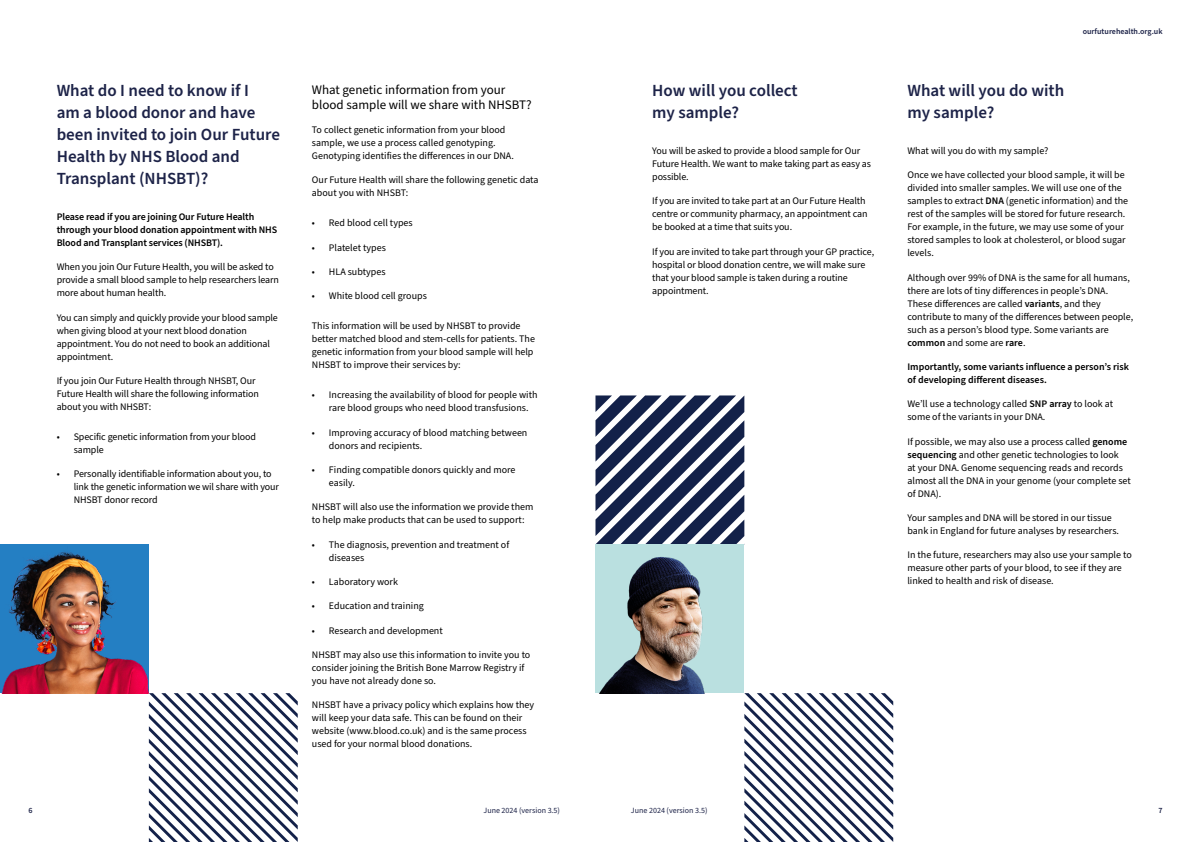
<style>
.page{position:relative;width:1191px;height:842px;background:#fff}
.page>*{position:absolute;margin:0;border:0;box-sizing:border-box;transform-origin:0 0}
.t1{font:600 17px/22px "Source Sans Pro";color:#1d2348}
.t2{font:13px/15px "Source Sans Pro";color:#000}
.t3{font:10px/13px "Source Sans Pro";color:#000}
.t4{font:600 10px/13px "Source Sans Pro";letter-spacing:-.01em;color:#000}
.t5{font:8px "Source Sans Pro";color:#1d2348}
.t6{font:600 8px "Source Sans Pro";color:#1d2348}
.s1{font-weight:600}
</style>
<div class="page">
<svg style="left:149px;top:693px;width:149px;height:149px"></svg>
<img style="left:0;top:544px;width:149px;height:149px">
<svg style="left:744px;top:693px;width:149px;height:149px"></svg>
<svg style="left:595px;top:395px;width:150px;height:149px"></svg>
<img style="left:595px;top:544px;width:149px;height:149px">
<h1 class="t1" style="left:57px;top:80px;width:225px">What do I need to know if I<br>am a blood donor and have been invited to join Our Future<br>Health by NHS Blood and<br>Transplant (NHSBT)?</h1>
<p class="t4" style="left:57px;top:210px;width:222px">Please read if you are joining Our Future Health through your blood donation appointment with NHS<br>Blood and Transplant services (NHSBT).</p>
<p class="t3" style="left:57px;top:261px;width:224px">When you join Our Future Health, you will be asked to provide a small blood sample to help researchers learn more about human health.</p>
<p class="t3" style="left:57px;top:311px;width:223px">You can simply and quickly provide your blood sample when giving blood at your next blood donation appointment. You do not need to book an additional appointment.</p>
<p class="t3" style="left:57px;top:374px;width:204px">If you join Our Future Health through NHSBT, Our<br>Future Health will share the following information about you with NHSBT:</p>
<p class="t3" style="left:74px;top:430px;width:184px;text-indent:-17px">• Specific genetic information from your blood sample</p>
<p class="t3" style="left:74px;top:468px;width:207px;text-indent:-17px">• Personally identifiable information about you, to link the genetic information we wil share with your<br>NHSBT donor record</p>
<h2 class="t2" style="left:312px;top:82px;width:221px">What genetic information from your blood sample will we share with NHSBT?</h2>
<p class="t3" style="left:312px;top:123px;width:203px">To collect genetic information from your blood sample, we use a process called genotyping.<br>Genotyping identifies the differences in our DNA.</p>
<p class="t3" style="left:312px;top:174px;width:228px">Our Future Health will share the following genetic data about you with NHSBT:</p>
<p class="t3" style="left:312px;top:217px;width:102px">• Red blood cell types</p>
<p class="t3" style="left:312px;top:241px;width:75px">• Platelet types</p>
<p class="t3" style="left:312px;top:265px;width:75px">• HLA subtypes</p>
<p class="t3" style="left:312px;top:290px;width:116px">• White blood cell groups</p>
<p class="t3" style="left:312px;top:320px;width:225px">This information will be used by NHSBT to provide better matched blood and stem-cells for patients. The genetic information from your blood sample will help NHSBT to improve their services by:</p>
<p class="t3" style="left:329px;top:389px;width:210px;text-indent:-17px">• Increasing the availability of blood for people with rare blood groups who need blood transfusions.</p>
<p class="t3" style="left:329px;top:426px;width:200px;text-indent:-17px">• Improving accuracy of blood matching between donors and recipients.</p>
<p class="t3" style="left:329px;top:463px;width:188px;text-indent:-17px">• Finding compatible donors quickly and more easily.</p>
<p class="t3" style="left:312px;top:501px;width:223px">NHSBT will also use the information we provide them to help make products that can be used to support:</p>
<p class="t3" style="left:329px;top:538px;width:182px;text-indent:-17px">• The diagnosis, prevention and treatment of diseases</p>
<p class="t3" style="left:312px;top:575px;width:88px">• Laboratory work</p>
<p class="t3" style="left:312px;top:600px;width:113px">• Education and training</p>
<p class="t3" style="left:312px;top:624px;width:132px">• Research and development</p>
<p class="t3" style="left:312px;top:649px;width:220px">NHSBT may also use this information to invite you to consider joining the British Bone Marrow Registry if you have not already done so.</p>
<p class="t3" style="left:312px;top:699px;width:224px">NHSBT have a privacy policy which explains how they will keep your data safe. This can be found on their website (www.blood.co.uk) and is the same process used for your normal blood donations.</p>
<h1 class="t1" style="left:652px;top:80px;width:147px">How will you collect my sample?</h1>
<p class="t3" style="left:652px;top:144px;width:220px">You will be asked to provide a blood sample for Our<br>Future Health. We want to make taking part as easy as possible.</p>
<p class="t3" style="left:652px;top:195px;width:217px">If you are invited to take part at an Our Future Health centre or community pharmacy, an appointment can be booked at a time that suits you.</p>
<p class="t3" style="left:652px;top:245px;width:223px">If you are invited to take part through your GP practice, hospital or blood donation centre, we will make sure that your blood sample is taken during a routine appointment.</p>
<p class="t6" style="left:1082px;top:26px;width:81px">ourfuturehealth.org.uk</p>
<h1 class="t1" style="left:907px;top:80px;width:158px">What will you do with my sample?</h1>
<p class="t3" style="left:907px;top:144px;width:143px">What will you do with my sample?</p>
<p class="t3" style="left:907px;top:169px;width:222px">Once we have collected your blood sample, it will be divided into smaller samples. We will use one of the samples to extract <span class="s1">DNA</span> (genetic information) and the rest of the samples will be stored for future research.<br>For example, in the future, we may use some of your stored samples to look at cholesterol, or blood sugar levels.</p>
<p class="t3" style="left:907px;top:271px;width:227px">Although over 99% of DNA is the same for all humans, there are lots of tiny differences in people’s DNA.<br>These differences are called <span class="s1">variants</span>, and they contribute to many of the differences between people, such as a person’s blood type. Some variants are <span class="s1">common</span> and some are <span class="s1">rare</span>.</p>
<p class="t4" style="left:907px;top:360px;width:223px">Importantly, some variants influence a person’s risk of developing different diseases.</p>
<p class="t3" style="left:907px;top:398px;width:207px">We’ll use a technology called <span class="s1">SNP array</span> to look at some of the variants in your DNA.</p>
<p class="t3" style="left:907px;top:435px;width:225px">If possible, we may also use a process called <span class="s1">genome sequencing</span> and other genetic technologies to look<br>at your DNA. Genome sequencing reads and records almost all the DNA in your genome (your complete set of DNA).</p>
<p class="t3" style="left:907px;top:511px;width:213px">Your samples and DNA will be stored in our tissue bank in England for future analyses by researchers.</p>
<p class="t3" style="left:907px;top:549px;width:226px">In the future, researchers may also use your sample to measure other parts of your blood, to see if they are linked to health and risk of disease.</p>
<p class="t6" style="left:28px;top:805px;width:6px">6</p>
<p class="t5" style="left:483px;top:805px;width:78px">June 2024 (version 3.5)</p>
<p class="t5" style="left:631px;top:805px;width:78px">June 2024 (version 3.5)</p>
<p class="t6" style="left:1158px;top:805px;width:6px">7</p>
</div>
